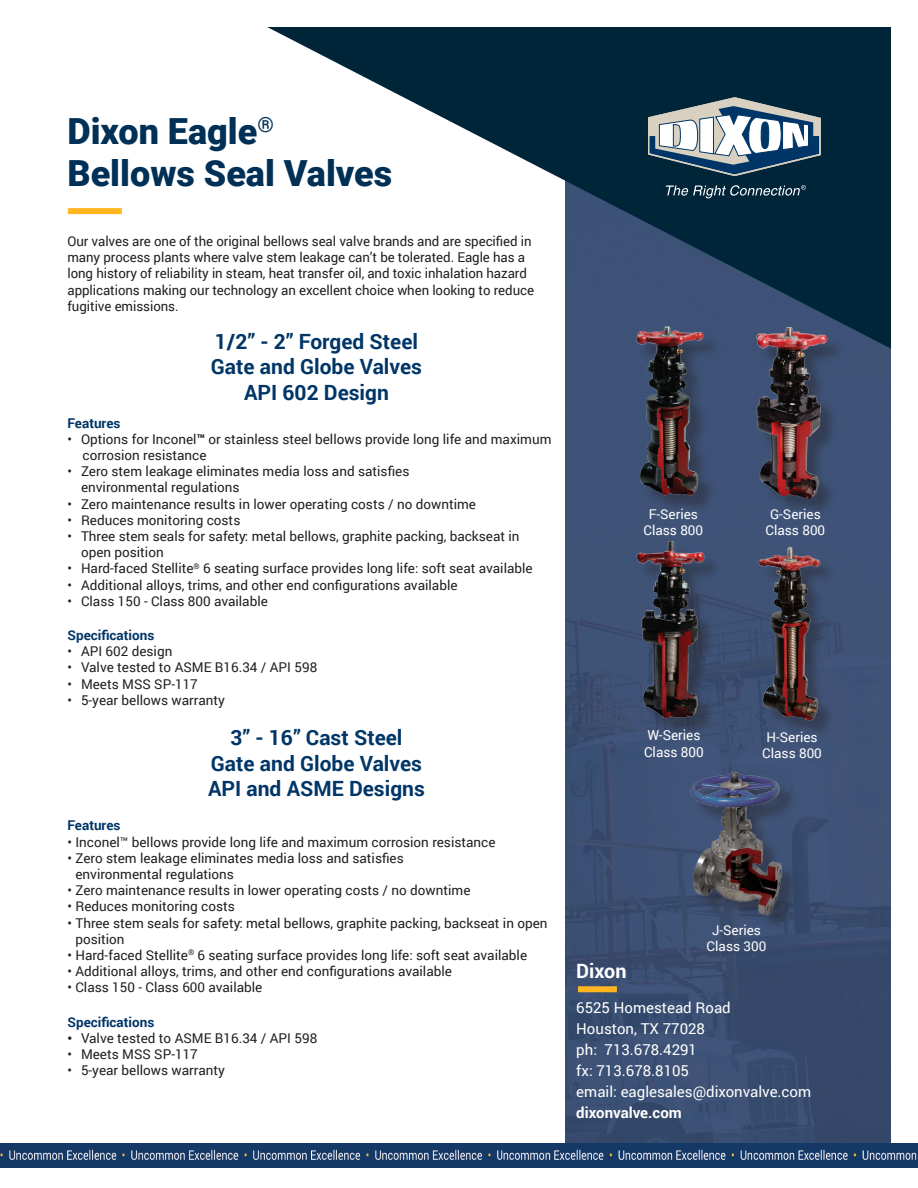
<style>
.page{position:relative;width:918px;height:1188px;background:#fff}
.page>*{position:absolute;margin:0;border:0;box-sizing:border-box;transform-origin:0 0}
.t1{font:900 36px "Roboto";color:#003056}
.Heading{font:700 21px "Roboto";color:#003667}
.t2{font:700 19.8px "Roboto";color:#fff}
.t3{font:15px/21px "Roboto";color:#fff}
.t4{font:700 15px "Roboto";color:#fff}
.t5{font:13.8px "Roboto";color:#fff}
._2020_Table_Header{font:13.5px/16.2px "Roboto";color:#231f20}
.Body_text_-_left{font:13.5px/16.2px "Roboto";color:#231f20}
.t6{font:13.5px "Roboto";color:#fff}
._2020_Body_Text_Head{font:700 13.5px "Roboto";color:#003667}
.Body_text_-_left-2{font:700 13.5px "Roboto";color:#003667}
.s1{font-weight:900}
.s2{font-family:"Arial"}
</style>
<div class="page">
<img style="left:566px;top:349px;width:324px;height:795px">
<svg style="left:267px;top:27px;width:624px;height:322px"></svg>
<div style="left:578px;top:986px;width:39px;height:6px;background:#ffb620"></div>
<svg style="left:648px;top:97px;width:173px;height:79px"></svg>
<svg style="left:666px;top:185px;width:140px;height:13px;background:#385464"></svg>
<img style="left:0;top:1144px;width:500px;height:24px">
<img style="left:500px;top:1144px;width:418px;height:24px">
<div style="left:68px;top:208px;width:54px;height:6px;background:#ffb620"></div>
<div style="left:760px;top:330px;width:84px;height:187px;background:#231f20;opacity:.4"></div>
<img style="left:755px;top:326px;width:74px;height:175px">
<div style="left:639px;top:330px;width:82px;height:183px;background:#231f20;opacity:.4"></div>
<img style="left:635px;top:326px;width:69px;height:173px">
<div style="left:761px;top:550px;width:77px;height:188px;background:#231f20;opacity:.4"></div>
<img style="left:756px;top:544px;width:66px;height:178px">
<div style="left:639px;top:544px;width:83px;height:193px;background:#231f20;opacity:.4"></div>
<img style="left:635px;top:539px;width:70px;height:183px">
<div style="left:694px;top:775px;width:106px;height:158px;background:#231f20;opacity:.4"></div>
<img style="left:689px;top:771px;width:95px;height:145px">
<p class="t1" style="left:68px;top:106px;width:208px">Dixon Eagle<sup>®</sup></p>
<p class="t1" style="left:68px;top:148px;width:326px">Bellows Seal Valves</p>
<p class="_2020_Table_Header" style="left:68px;top:233px;width:468px">Our valves are one of the original bellows seal valve brands and are specified in many process plants where valve stem leakage can’t be tolerated. Eagle has a long history of reliability in steam, heat transfer oil, and toxic inhalation hazard applications making our technology an excellent choice when looking to reduce fugitive emissions.</p>
<p class="Heading" style="left:215px;top:327px;width:205px">1/2” - 2” Forged Steel</p>
<p class="Heading" style="left:211px;top:352px;width:213px">Gate and Globe Valves</p>
<p class="Heading" style="left:244px;top:377px;width:146px">API 602 Design</p>
<p class="_2020_Body_Text_Head" style="left:68px;top:413px;width:54px">Features</p>
<p class="_2020_Table_Header" style="left:82px;top:430px;width:471px;text-indent:-15px">• Options for Inconel<span class="s1">™</span> or stainless steel bellows provide long life and maximum corrosion resistance</p>
<p class="_2020_Table_Header" style="left:68px;top:463px;width:343px">• Zero stem leakage eliminates media loss and satisfies</p>
<p class="Body_text_-_left" style="left:81px;top:479px;width:160px">environmental regulations</p>
<p class="_2020_Table_Header" style="left:68px;top:495px;width:410px">• Zero maintenance results in lower operating costs / no downtime</p>
<p class="_2020_Table_Header" style="left:68px;top:511px;width:174px">• Reduces monitoring costs</p>
<p class="_2020_Table_Header" style="left:68px;top:528px;width:454px">• Three stem seals for safety: metal bellows, graphite packing, backseat in</p>
<p class="Body_text_-_left" style="left:81px;top:544px;width:84px">open position</p>
<p class="_2020_Table_Header" style="left:68px;top:560px;width:467px">• Hard-faced Stellite<sup>®</sup> 6 seating surface provides long life: soft seat available</p>
<p class="_2020_Table_Header" style="left:68px;top:576px;width:392px">• Additional alloys, trims, and other end configurations available</p>
<p class="_2020_Table_Header" style="left:68px;top:592px;width:202px">• Class 150 - Class 800 available</p>
<p class="_2020_Body_Text_Head" style="left:68px;top:626px;width:88px">Specifications</p>
<p class="_2020_Table_Header" style="left:68px;top:643px;width:106px">• API 602 design</p>
<p class="_2020_Table_Header" style="left:68px;top:659px;width:251px">• Valve tested to ASME B16.34 / API 598</p>
<p class="_2020_Table_Header" style="left:68px;top:675px;width:132px">• Meets MSS SP-117</p>
<p class="_2020_Table_Header" style="left:68px;top:691px;width:159px">• 5-year bellows warranty</p>
<p class="Heading" style="left:231px;top:723px;width:173px">3” - 16” Cast Steel</p>
<p class="Heading" style="left:211px;top:748px;width:213px">Gate and Globe Valves</p>
<p class="Heading" style="left:208px;top:774px;width:218px">API and ASME Designs</p>
<p class="Body_text_-_left-2" style="left:68px;top:816px;width:54px">Features</p>
<p class="Body_text_-_left" style="left:68px;top:833px;width:430px">• Inconel™ bellows provide long life and maximum corrosion resistance</p>
<p class="Body_text_-_left" style="left:75px;top:849px;width:330px;text-indent:-8px">• Zero stem leakage eliminates media loss and satisfies environmental regulations</p>
<p class="Body_text_-_left" style="left:68px;top:882px;width:404px">• Zero maintenance results in lower operating costs / no downtime</p>
<p class="Body_text_-_left" style="left:68px;top:898px;width:169px">• Reduces monitoring costs</p>
<p class="Body_text_-_left" style="left:75px;top:914px;width:474px;text-indent:-8px">• Three stem seals for safety: metal bellows, graphite packing, backseat in open position</p>
<p class="Body_text_-_left" style="left:68px;top:947px;width:461px">• Hard-faced Stellite<sup>®</sup> 6 seating surface provides long life: soft seat available</p>
<p class="Body_text_-_left" style="left:68px;top:963px;width:386px">• Additional alloys, trims, and other end configurations available</p>
<p class="Body_text_-_left" style="left:68px;top:979px;width:196px">• Class 150 - Class 600 available</p>
<p class="Body_text_-_left-2" style="left:68px;top:1012px;width:88px">Specifications</p>
<p class="Body_text_-_left" style="left:68px;top:1029px;width:251px"><span class="s2">•</span> Valve tested to ASME B16.34 / API 598</p>
<p class="Body_text_-_left" style="left:68px;top:1046px;width:132px">• Meets MSS SP-117</p>
<p class="Body_text_-_left" style="left:68px;top:1062px;width:159px">• 5-year bellows warranty</p>
<p class="t6" style="left:649px;top:504px;width:51px">F-Series</p>
<p class="t6" style="left:644px;top:521px;width:61px">Class 800</p>
<p class="t6" style="left:770px;top:504px;width:52px">G-Series</p>
<p class="t6" style="left:766px;top:521px;width:61px">Class 800</p>
<p class="t5" style="left:647px;top:726px;width:55px">W-Series</p>
<p class="t5" style="left:644px;top:743px;width:61px">Class 800</p>
<p class="t6" style="left:767px;top:728px;width:53px">H-Series</p>
<p class="t6" style="left:762px;top:744px;width:61px">Class 800</p>
<p class="t6" style="left:712px;top:921px;width:50px">J-Series</p>
<p class="t6" style="left:707px;top:937px;width:61px">Class 300</p>
<p class="t2" style="left:576px;top:957px;width:52px">Dixon</p>
<p class="t3" style="left:576px;top:997px;width:156px">6525 Homestead Road<br>Houston, TX 77028</p>
<p class="t3" style="left:576px;top:1039px;width:122px">ph: 713.678.4291 fx: 713.678.8105</p>
<p class="t3" style="left:576px;top:1081px;width:236px">email: eaglesales@dixonvalve.com</p>
<p class="t4" style="left:576px;top:1102px;width:107px">dixonvalve.com</p>
</div>
